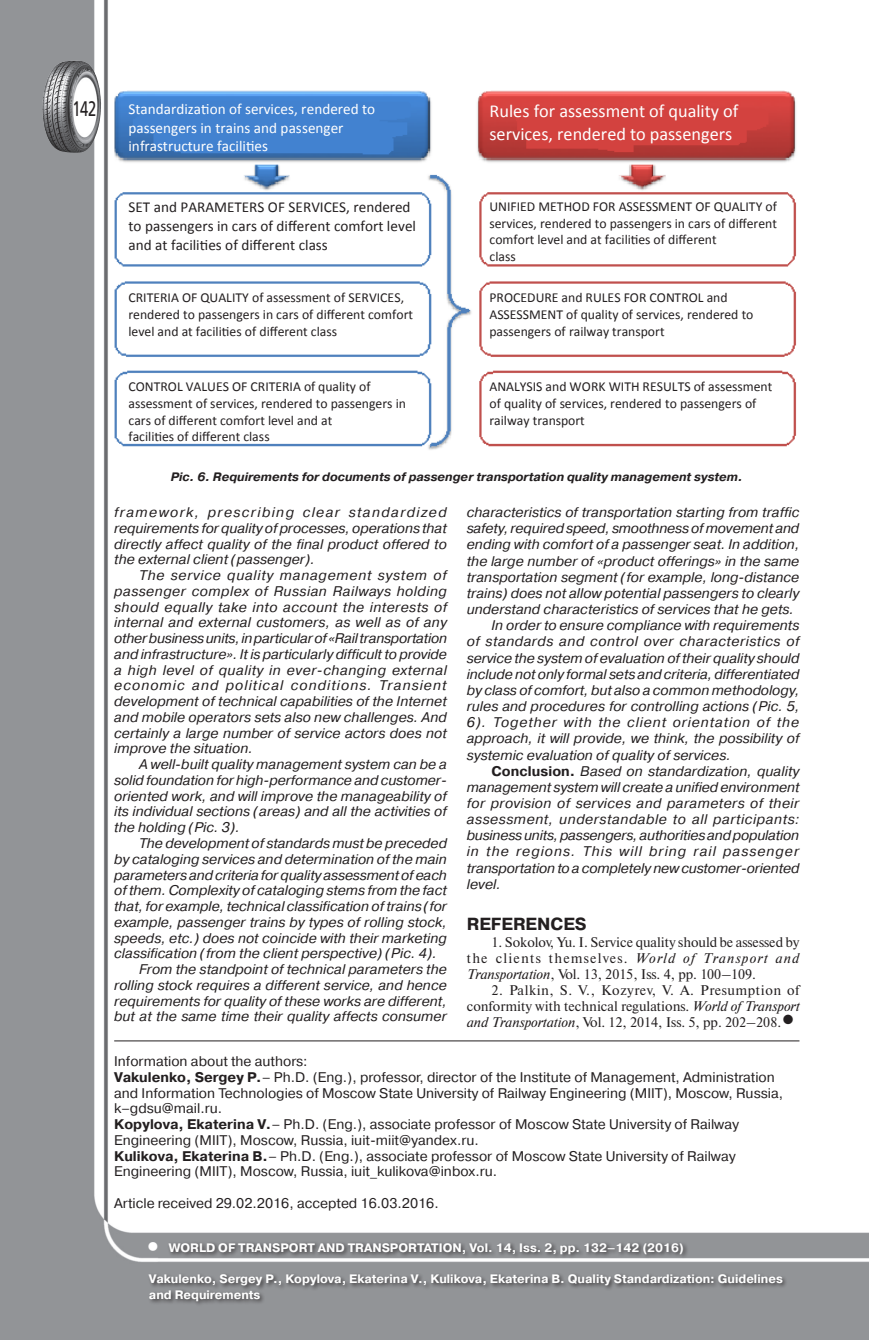
<style>
.page{position:relative;width:869px;height:1340px;background:#fff}
.page>*{position:absolute;margin:0;border:0;box-sizing:border-box;transform-origin:0 0}
.t1{font:700 24.5px "Pragmatica C";color:#fff}
.t2{font:21px "Free Set C";color:#231f20;scale:.7 1}
.t3{font:18.2px/22.2px "Calibri";color:#fff}
.t4{font:18.2px "Calibri";color:#231f20}
.Podzag{font:700 17.5px "Pragmatica C";color:#231f20}
.t5{font:15.22px/18.6px "Calibri";color:#231f20}
.t6{font:15.22px/18.6px "Calibri";color:#fff}
.vrez_engl{font:italic 14px/15.8px "Pragmatica C";color:#231f20;text-align:justify}
.avtory_afto_engl{font:14px/15.8px "Pragmatica C";color:#231f20}
.liter_MT{font:14px/16.1px "Newton C";color:#231f20;text-align:justify}
.t7{font:13.65px/16.6px "Calibri";color:#231f20}
.подвал_bottom{font:700 12.25px/15.8px "Pragmatica C";color:#fff}
.Podpisi{font:italic 700 12.25px "Pragmatica C";color:#231f20}
.Подвал_топ{font:700 12.25px "Pragmatica C";color:#fff}
.s1{font-weight:700;font-style:normal}
.s2{font-style:italic}
.s3{font-weight:700}
</style>
<div class="page">
<img style="left:0;top:0;width:868px;height:1339px">
<img style="left:42px;top:61px;width:33px;height:84px">
<img style="left:114px;top:81px;width:691px;height:377px">
<hr style="left:114px;top:1040px;width:685px;height:1px;background:#231f20">
<div style="left:147px;top:1240px;width:640px;height:66px;background:#231f20;opacity:.75"></div>
<h2 class="t2" style="left:72px;top:97px;width:35px">142</h2>
<p class="t6" style="left:128px;top:100px;width:248px">Standardization of services, rendered to passengers in trains and passenger infrastructure facilities</p>
<p class="t3" style="left:489px;top:100px;width:250px">Rules for assessment of quality of services, rendered to passengers</p>
<p class="t5" style="left:128px;top:198px;width:289px">SET and PARAMETERS OF SERVICES, rendered to passengers in cars of different comfort level and at facilities of different class</p>
<p class="t7" style="left:128px;top:289px;width:286px">CRITERIA OF QUALITY of assessment of SERVICES, rendered to passengers in cars of different comfort level and at facilities of different class</p>
<p class="t7" style="left:489px;top:198px;width:289px">UNIFIED METHOD FOR ASSESSMENT OF QUALITY of services, rendered to passengers in cars of different comfort level and at facilities of different<br>class</p>
<p class="t7" style="left:489px;top:289px;width:265px">PROCEDURE and RULES FOR CONTROL and<br>ASSESSMENT of quality of services, rendered to passengers of railway transport</p>
<p class="t7" style="left:128px;top:378px;width:279px">CONTROL VALUES OF CRITERIA of quality of assessment of services, rendered to passengers in cars of different comfort level and at<br>facilities of different class</p>
<p class="Podpisi" style="left:171px;top:470px;width:573px">Pic. 6. Requirements for documents of passenger transportation quality management system.</p>
<p class="t7" style="left:489px;top:378px;width:284px">ANALYSIS and WORK WITH RESULTS of assessment of quality of services, rendered to passengers of railway transport</p>
<p class="vrez_engl" style="left:114px;top:504px;width:334px">framework, prescribing clear standardized requirements for quality of processes, operations that directly affect quality of the final product offered to the external client (passenger).</p>
<p class="vrez_engl" style="left:114px;top:567px;width:334px;text-indent:25px">The service quality management system of passenger complex of Russian Railways holding should equally take into account the interests of internal and external customers, as well as of any other business units, in particular of «Rail transportation and infrastructure». It is particularly difficult to provide a high level of quality in ever-changing external economic and political conditions. Transient development of technical capabilities of the Internet and mobile operators sets also new challenges. And certainly a large number of service actors does not improve the situation.</p>
<p class="vrez_engl" style="left:114px;top:756px;width:334px;text-indent:25px">A well-built quality management system can be a solid foundation for high-performance and customer&shy;oriented work, and will improve the manageability of its individual sections (areas) and all the activities of the holding (Pic. 3).</p>
<p class="vrez_engl" style="left:114px;top:835px;width:334px;text-indent:25px">The development of standards must be preceded by cataloging services and determination of the main parameters and criteria for quality assessment of each of them. Complexity of cataloging stems from the fact that, for example, technical classification of trains (for example, passenger trains by types of rolling stock, speeds, etc.) does not coincide with their marketing classification (from the client perspective) (Pic. 4).</p>
<p class="vrez_engl" style="left:114px;top:961px;width:334px;text-indent:25px">From the standpoint of technical parameters the rolling stock requires a different service, and hence requirements for quality of these works are different, but at the same time their quality affects consumer</p>
<p class="vrez_engl" style="left:466px;top:504px;width:334px">characteristics of transportation starting from traffic safety, required speed, smoothness of movement and ending with comfort of a passenger seat. In addition, the large number of «product offerings» in the same transportation segment (for example, long-distance trains) does not allow potential passengers to clearly understand characteristics of services that he gets.</p>
<p class="vrez_engl" style="left:466px;top:617px;width:334px;text-indent:25px">In order to ensure compliance with requirements of standards and control over characteristics of service the system of evaluation of their quality should include not only formal sets and criteria, differentiated by class of comfort, but also a common methodology, rules and procedures for controlling actions (Pic. 5, 6). Together with the client orientation of the approach, it will provide, we think, the possibility of systemic evaluation of quality of services.</p>
<p class="vrez_engl" style="left:466px;top:763px;width:334px;text-indent:25px"><span class="s1">Conclusion.</span> Based on standardization, quality management system will create a unified environment for provision of services and parameters of their assessment, understandable to all participants: business units, passengers, authorities and population in the regions. This will bring rail passenger transportation to a completely new customer-oriented level.</p>
<p class="Podzag" style="left:466px;top:914px;width:121px">REFERENCES</p>
<p class="liter_MT" style="left:466px;top:933px;width:334px;text-indent:25px">1. Sokolov, Yu. I. Service quality should be assessed by the clients themselves. <span class="s2">World of Transport and Transportation</span>, Vol. 13, 2015, Iss. 4, pp. 100–109.</p>
<p class="liter_MT" style="left:466px;top:982px;width:334px;text-indent:25px">2. Palkin, S. V. , Kozyrev, V. A. Presumption of conformity with technical regulations. <span class="s2">World of Transport and Transportation</span>, Vol. 12, 2014, Iss. 5, pp. 202–208. •</p>
<p class="t4" style="left:752px;top:545px;width:20px">10</p>
<p class="avtory_afto_engl" style="left:114px;top:1053px;width:195px">Information about the authors:</p>
<p class="avtory_afto_engl" style="left:114px;top:1069px;width:670px"><span class="s3">Vakulenko, Sergey P.</span>– Ph.D. (Eng.), professor, director of the Institute of Management, Administration and Information Technologies of Moscow State University of Railway Engineering (MIIT), Moscow, Russia, k–gdsu@mail.ru.</p>
<p class="avtory_afto_engl" style="left:114px;top:1116px;width:626px"><span class="s3">Kopylova, Ekaterina V.</span>– Ph.D. (Eng.), associate professor of Moscow State University of Railway<br>Engineering (MIIT), Moscow, Russia, iuit-miit@yandex.ru.</p>
<p class="avtory_afto_engl" style="left:114px;top:1148px;width:622px"><span class="s3">Kulikova, Ekaterina B.</span>– Ph.D. (Eng.), associate professor of Moscow State University of Railway<br>Engineering (MIIT), Moscow, Russia, iuit_kulikova@inbox.ru.</p>
<p class="avtory_afto_engl" style="left:114px;top:1195px;width:326px">Article received 29.02.2016, accepted 16.03.2016.</p>
<p class="Подвал_топ" style="left:169px;top:1241px;width:516px">WORLD OF TRANSPORT AND TRANSPORTATION, Vol. 14, Iss. 2, pp. 132–142 (2016)</p>
<p class="подвал_bottom" style="left:149px;top:1270px;width:635px">Vakulenko, Sergey P., Kopylova, Ekaterina V., Kulikova, Ekaterina B. Quality Standardization: Guidelines and Requirements</p>
<h1 class="t1" style="left:145px;top:1232px;width:18px">•</h1>
</div>
